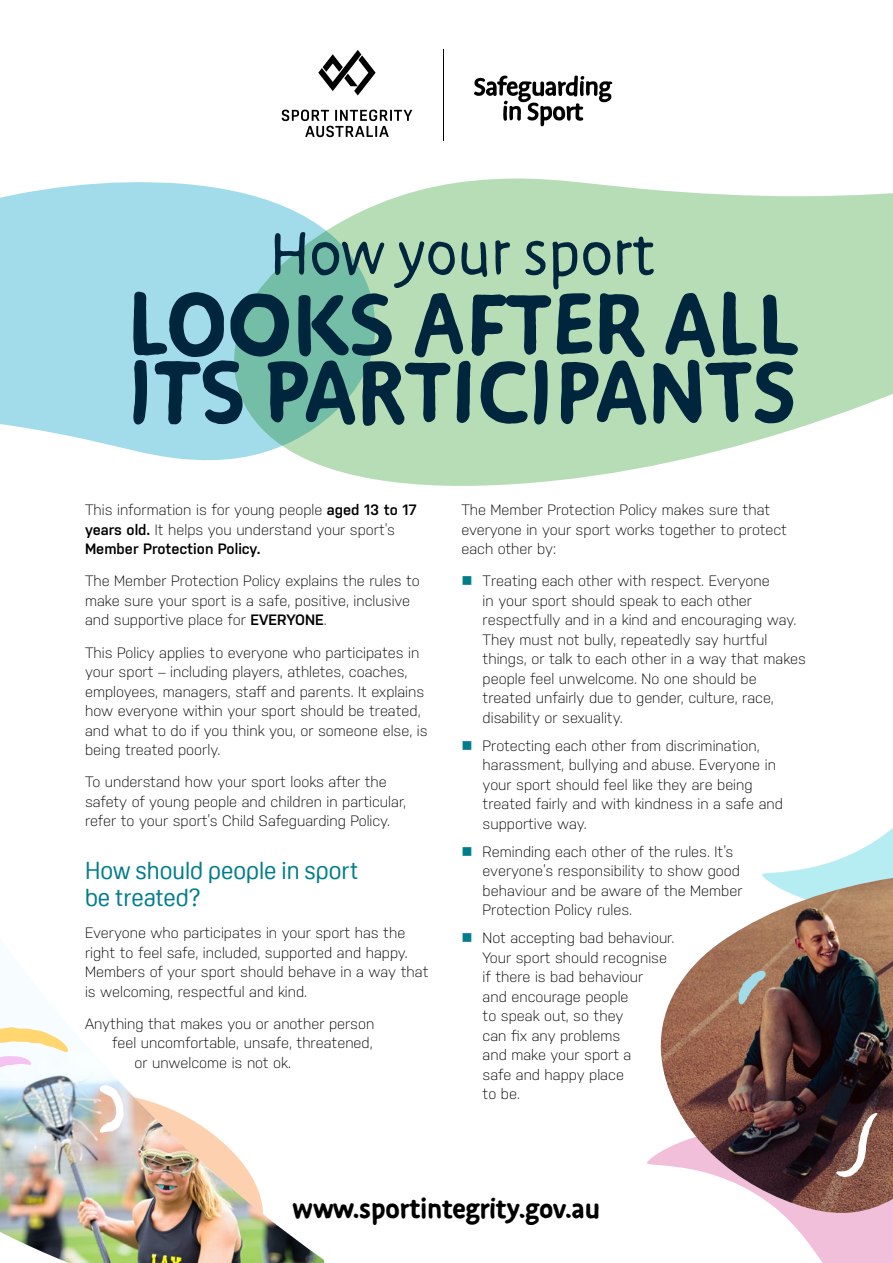
<style>
.page{position:relative;width:893px;height:1263px;background:#fff}
.page>*{position:absolute;margin:0;border:0;box-sizing:border-box;transform-origin:0 0}
._01__HEADING_1{font:700 99px "Duper";letter-spacing:.01em;color:#00263e}
._01__HEADING_SUBTITL{font:67.5px "Duper";color:#00263e}
.t1{font:700 30px "Duper";color:#000}
._02__HEADING_2{font:24px/27px "Oscine";color:#007d8a}
._04__BODY_TEXT{font:300 15px/19.5px "Nudista";color:#000}
._05__DOT_POINTS{font:300 15px/19.5px "Nudista";color:#000}
.s1{font-weight:600}
.s2{color:#007d8a}
</style>
<div class="page">
<svg style="left:799px;top:828px;width:94px;height:42px"></svg>
<svg style="left:0;top:182px;width:228px;height:279px;background:#a8deec"></svg>
<svg style="left:228px;top:113px;width:665px;height:373px;fill:#b7ddb7"></svg>
<svg style="left:762px;top:870px;width:131px;height:8px"></svg>
<img style="left:660px;top:878px;width:233px;height:234px">
<img style="left:0;top:1074px;width:324px;height:189px">
<svg style="left:0;top:1027px;width:69px;height:54px"></svg>
<svg style="left:100px;top:1085px;width:24px;height:48px"></svg>
<svg style="left:647px;top:1112px;width:246px;height:151px"></svg>
<svg style="left:738px;top:971px;width:28px;height:33px"></svg>
<svg style="left:282px;top:110px;width:130px;height:27px"></svg>
<hr style="left:443px;top:49px;width:1px;height:91px;background:#000">
<svg style="left:474px;top:76px;width:138px;height:50px"></svg>
<svg style="left:318px;top:50px;width:58px;height:45px"></svg>
<p class="_01__HEADING_SUBTITL" style="left:270px;top:217px;width:386px">How your sport</p>
<p class="_01__HEADING_1" style="left:127px;top:267px;width:672px">LOOKS AFTER ALL</p>
<p class="_01__HEADING_1" style="left:128px;top:335px;width:670px">ITS PARTICIPANTS</p>
<p class="_04__BODY_TEXT" style="left:85px;top:500px;width:333px">This information is for young people <span class="s1">aged 13 to 17 years old.</span> It helps you understand your sport’s<br><span class="s1">Member Protection Policy.</span></p>
<p class="_04__BODY_TEXT" style="left:85px;top:571px;width:336px">The Member Protection Policy explains the rules to make sure your sport is a safe, positive, inclusive and supportive place for <span class="s1">EVERYONE</span>.</p>
<p class="_04__BODY_TEXT" style="left:85px;top:642px;width:344px">This Policy applies to everyone who participates in your sport – including players, athletes, coaches, employees, managers, staff and parents. It explains how everyone within your sport should be treated, and what to do if you think you, or someone else, is being treated poorly.</p>
<p class="_04__BODY_TEXT" style="left:85px;top:772px;width:323px">To understand how your sport looks after the safety of young people and children in particular, refer to your sport’s Child Safeguarding Policy.</p>
<p class="_02__HEADING_2" style="left:85px;top:857px;width:275px">How should people in sport be treated?</p>
<p class="_04__BODY_TEXT" style="left:85px;top:923px;width:345px">Everyone who participates in your sport has the right to feel safe, included, supported and happy.<br>Members of your sport should behave in a way that is welcoming, respectful and kind.</p>
<p class="_04__BODY_TEXT" style="left:85px;top:1014px;width:291px">Anything that makes you or another person</p>
<p class="_04__BODY_TEXT" style="left:112px;top:1033px;width:262px">feel uncomfortable, unsafe, threatened,</p>
<p class="_04__BODY_TEXT" style="left:135px;top:1053px;width:158px">or unwelcome is not ok.</p>
<p class="_04__BODY_TEXT" style="left:461px;top:500px;width:327px">The Member Protection Policy makes sure that everyone in your sport works together to protect each other by:</p>
<p class="_05__DOT_POINTS" style="left:483px;top:571px;width:325px;text-indent:-21px"><span class="s2">■</span> Treating each other with respect. Everyone<br>in your sport should speak to each other respectfully and in a kind and encouraging way.<br>They must not bully, repeatedly say hurtful things, or talk to each other in a way that makes people feel unwelcome. No one should be treated unfairly due to gender, culture, race, disability or sexuality.</p>
<p class="_05__DOT_POINTS" style="left:483px;top:736px;width:302px;text-indent:-21px"><span class="s2">■</span> Protecting each other from discrimination, harassment, bullying and abuse. Everyone in your sport should feel like they are being treated fairly and with kindness in a safe and supportive way.</p>
<p class="_05__DOT_POINTS" style="left:483px;top:842px;width:261px;text-indent:-21px"><span class="s2">■</span> Reminding each other of the rules. It’s everyone’s responsibility to show good behaviour and be aware of the Member Protection Policy rules.</p>
<p class="_05__DOT_POINTS" style="left:483px;top:928px;width:193px;text-indent:-21px"><span class="s2">■</span> Not accepting bad behaviour.<br>Your sport should recognise if there is bad behaviour<br>and encourage people<br>to speak out, so they<br>can fix any problems<br>and make your sport a<br>safe and happy place<br>to be.</p>
<p class="t1" style="left:293px;top:1191px;width:309px">www.sportintegrity.gov.au</p>
</div>
